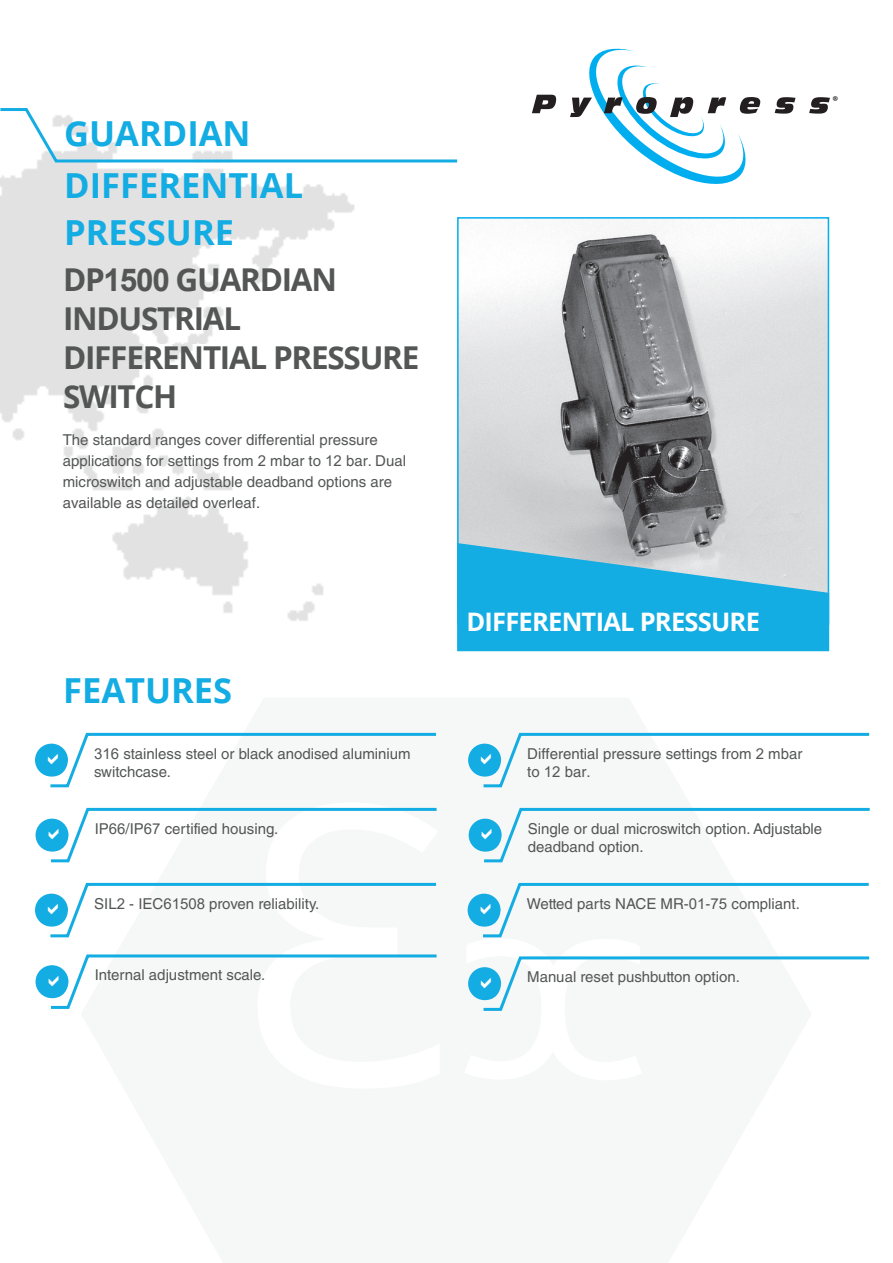
<style>
.page{position:relative;width:893px;height:1263px;background:#fff}
.page>*{position:absolute;margin:0;border:0;box-sizing:border-box;transform-origin:0 0}
.t1{font:700 34.5px/52.5px "Open Sans";color:#13ace3}
.t2{font:700 31.5px/39px "Open Sans";letter-spacing:-.04em;color:#545555}
.t3{font:700 25.5px "Open Sans";letter-spacing:-.03em;color:#fff}
.t4{font:18px "Minion Pro";color:#000}
.t5{font:15px/21px "Helvetica LT Std";color:#545555}
.s1{font-family:"Arial"}
</style>
<div class="page">
<img style="left:0;top:164px;width:355px;height:457px">
<svg style="left:0;top:108px;width:458px;height:56px"></svg>
<svg style="left:532px;top:95px;width:25px;height:19px"></svg>
<svg style="left:570px;top:49px;width:190px;height:135px"></svg>
<svg style="left:775px;top:97px;width:20px;height:17px"></svg>
<svg style="left:809px;top:97px;width:21px;height:17px"></svg>
<img style="left:460px;top:220px;width:366px;height:323px">
<div style="left:457px;top:217px;width:372px;height:408px;border:2px solid #00aeef"></div>
<div style="left:36px;top:819px;width:33px;height:32px;background:#13ace3;border-radius:50%"></div>
<div style="left:36px;top:965px;width:33px;height:33px;background:#13ace3;border-radius:50%"></div>
<svg style="left:457px;top:543px;width:372px;height:108px;background:#3eb4df"></svg>
<div style="left:35px;top:894px;width:33px;height:32px;background:#13ace3;border-radius:50%"></div>
<div style="left:468px;top:744px;width:33px;height:32px;background:#13ace3;border-radius:50%"></div>
<div style="left:35px;top:744px;width:33px;height:32px;background:#13ace3;border-radius:50%"></div>
<div style="left:469px;top:819px;width:33px;height:33px;background:#13ace3;border-radius:50%"></div>
<div style="left:468px;top:894px;width:33px;height:33px;background:#13ace3;border-radius:50%"></div>
<div style="left:468px;top:967px;width:33px;height:33px;background:#13ace3;border-radius:50%"></div>
<svg style="left:48px;top:807px;width:389px;height:56px"></svg>
<svg style="left:48px;top:954px;width:389px;height:55px"></svg>
<svg style="left:47px;top:882px;width:390px;height:56px"></svg>
<svg style="left:481px;top:732px;width:389px;height:56px"></svg>
<svg style="left:47px;top:732px;width:390px;height:56px"></svg>
<svg style="left:481px;top:807px;width:389px;height:56px"></svg>
<svg style="left:480px;top:882px;width:389px;height:56px"></svg>
<svg style="left:481px;top:956px;width:389px;height:55px"></svg>
<h1 class="t1" style="left:64px;top:106px;width:240px">GUARDIAN<br>DIFFERENTIAL</h1>
<h1 class="t1" style="left:64px;top:205px;width:171px">PRESSURE</h1>
<h2 class="t2" style="left:63px;top:260px;width:358px">DP<span class="s1">1500</span> GUARDIAN<br>INDUSTRIAL<br>DIFFERENTIAL PRESSURE<br>SWITCH</h2>
<p class="t5" style="left:63px;top:429px;width:345px">The standard ranges cover differential pressure applications for settings from <span class="s1">2</span> m<span class="s1">b</span>ar to <span class="s1">12 b</span>ar. Dual microswitch and adjustable deadband options are available as detailed overleaf.</p>
<h1 class="t1" style="left:63px;top:663px;width:171px">FEATURES</h1>
<p class="t5" style="left:94px;top:745px;width:318px;line-height:18px"><span class="s1">316</span> stainless steel or black anodised aluminium switchcase.</p>
<p class="t5" style="left:95px;top:818px;width:185px">IP<span class="s1">66</span>/IP<span class="s1">67</span> certified housing.</p>
<p class="t5" style="left:94px;top:893px;width:227px">SIL<span class="s1">2</span> - IEC<span class="s1">61508</span> proven reliability.</p>
<p class="t5" style="left:95px;top:965px;width:172px">Internal adjustment scale.</p>
<p class="t4" style="left:832px;top:90px;width:7px">®</p>
<h3 class="t3" style="left:466px;top:604px;width:295px">DIFFERENTIAL PRESSURE</h3>
<p class="t5" style="left:527px;top:745px;width:277px;line-height:18px">Differential pressure settings from <span class="s1">2</span> m<span class="s1">b</span>ar to <span class="s1">12 b</span>ar.</p>
<p class="t5" style="left:528px;top:820px;width:296px;line-height:18px">Single or dual microswitch option. Adjustable deadband option.</p>
<p class="t5" style="left:527px;top:893px;width:275px">Wetted parts NACE MR-<span class="s1">01</span>-<span class="s1">75</span> compliant.</p>
<p class="t5" style="left:527px;top:967px;width:214px">Manual reset pushbutton option.</p>
</div>
